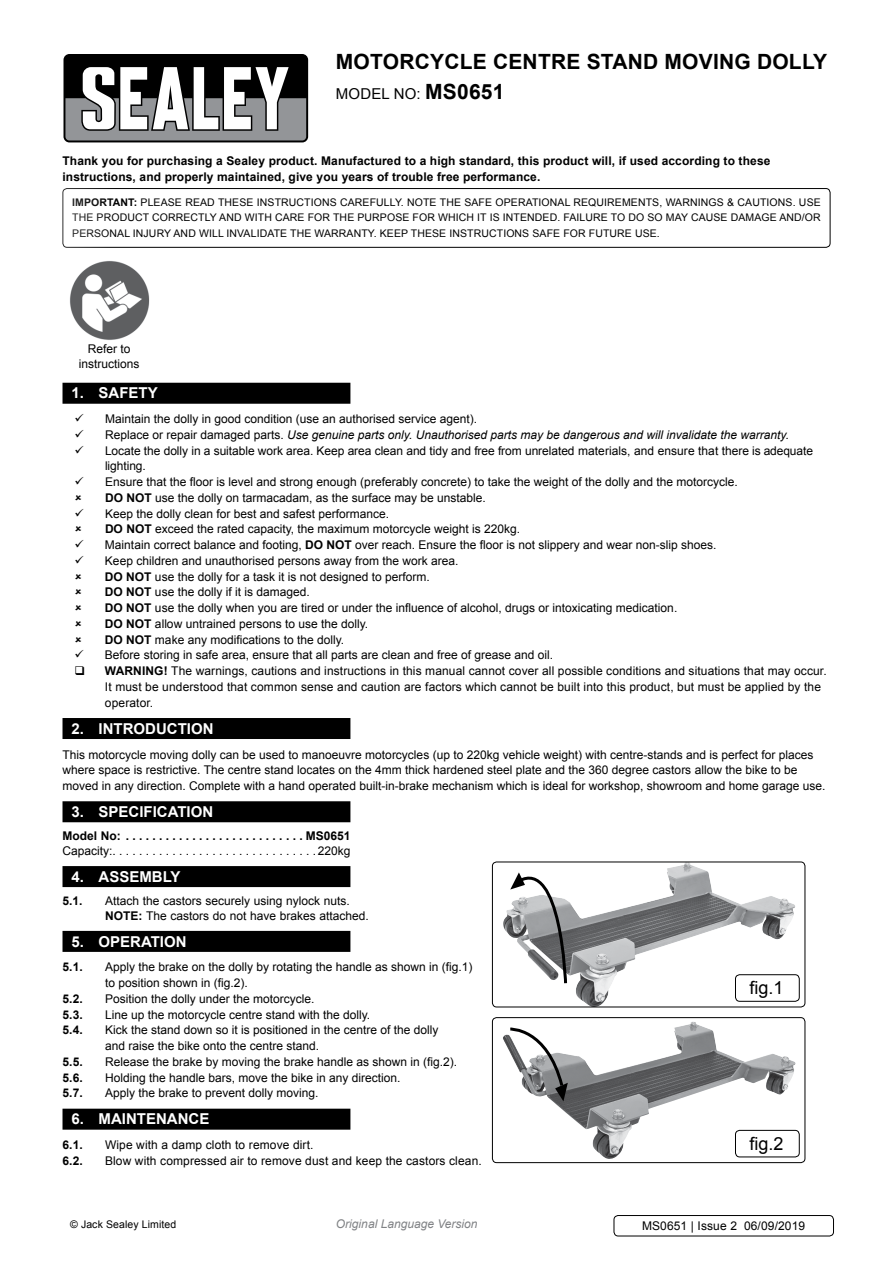
<style>
.page{position:relative;width:893px;height:1263px;background:#fff}
.page>*{position:absolute;margin:0;border:0;box-sizing:border-box;transform-origin:0 0}
.t1{font:700 21px "Arial";letter-spacing:.01em;color:#000}
.t2{font:18px "Arial";color:#000}
.t3{font:700 15px "Arial";color:#fff}
.t4{font:15px "Arial";letter-spacing:.01em;color:#000}
.t5{font:12px/15.8px "Arial";color:#000}
.t6{font:700 12px/15.8px "Arial";letter-spacing:.01em;color:#000}
.t7{font:italic 12px "Arial";color:#808285}
.t8{font:10.5px/15.8px "Arial";letter-spacing:.01em;color:#000;text-align:justify}
.s1{font-weight:700;font-size:21px}
.s2{font-weight:700}
.s3{font-style:italic}
</style>
<div class="page">
<div style="left:63px;top:54px;width:245px;height:88px;background:#000;border-radius:6px"></div>
<svg style="left:65px;top:67px;width:241px;height:73px"></svg>
<div style="left:63px;top:188px;width:767px;height:60px;border:1px solid #000;border-radius:4px"></div>
<div style="left:63px;top:383px;width:287px;height:21px;background:#000"></div>
<div style="left:63px;top:718px;width:287px;height:21px;background:#000"></div>
<div style="left:63px;top:801px;width:287px;height:21px;background:#000"></div>
<div style="left:63px;top:866px;width:287px;height:21px;background:#000"></div>
<div style="left:63px;top:931px;width:287px;height:21px;background:#000"></div>
<div style="left:63px;top:1109px;width:287px;height:21px;background:#000"></div>
<div style="left:614px;top:1215px;width:220px;height:21px;border:1px solid #000;border-radius:4px"></div>
<img style="left:70px;top:261px;width:80px;height:79px">
<img style="left:503px;top:863px;width:183px;height:117px">
<div style="left:492px;top:861px;width:313px;height:146px;border:1px solid #000;border-radius:4px"></div>
<svg style="left:510px;top:861px;width:59px;height:123px"></svg>
<img style="left:503px;top:1022px;width:189px;height:107px">
<div style="left:492px;top:1017px;width:313px;height:146px;border:1px solid #000;border-radius:4px"></div>
<svg style="left:507px;top:1026px;width:61px;height:75px"></svg>
<div style="left:735px;top:974px;width:65px;height:28px;border:1px solid #000;border-radius:4px"></div>
<div style="left:735px;top:1130px;width:65px;height:27px;border:1px solid #000;border-radius:4px"></div>
<h1 class="t1" style="left:336px;top:48px;width:493px">Motorcycle Centre Stand Moving Dolly</h1>
<p class="t4" style="left:336px;top:84px;width:170px">model no: <span class="s1">MS0651</span></p>
<p class="t6" style="left:63px;top:153px;width:709px">Thank you for purchasing a Sealey product. Manufactured to a high standard, this product will, if used according to these instructions, and properly maintained, give you years of trouble free performance.</p>
<p class="t8" style="left:72px;top:194px;width:750px"><span class="s2">IMPORTANT:</span> PLEASE READ THESE INSTRUCTIONS CAREFULLY. NOTE THE SAFE OPERATIONAL REQUIREMENTS, WARNINGS &amp; CAUTIONS. USE THE PRODUCT CORRECTLY AND WITH CARE FOR THE PURPOSE FOR WHICH IT IS INTENDED. FAILURE TO DO SO MAY CAUSE DAMAGE AND/OR PERSONAL INJURY AND WILL INVALIDATE THE WARRANTY. KEEP THESE INSTRUCTIONS SAFE FOR FUTURE USE.</p>
<p class="t5" style="left:79px;top:342px;width:62px;line-height:14.4px;text-align:center">Refer to instructions</p>
<p class="t3" style="left:72px;top:383px;width:88px">1. Safety</p>
<p class="t5" style="left:105px;top:411px;width:710px">Maintain the dolly in good condition (use an authorised service agent).<br>Replace or repair damaged parts. <span class="s3">Use genuine parts only. Unauthorised parts may be dangerous and will invalidate the warranty.<br></span>Locate the dolly in a suitable work area. Keep area clean and tidy and free from unrelated materials, and ensure that there is adequate lighting.<br>Ensure that the floor is level and strong enough (preferably concrete) to take the weight of the dolly and the motorcycle.</p>
<p class="t6" style="left:105px;top:490px;width:31px">DO NOT</p>
<p class="t5" style="left:105px;top:490px;width:382px;text-indent:50px">use the dolly on tarmacadam, as the surface may be unstable.<br>Keep the dolly clean for best and safest performance.</p>
<p class="t6" style="left:105px;top:522px;width:31px">DO NOT</p>
<p class="t5" style="left:101px;top:521px;width:420px;text-indent:54px">exceed the rated capacity, the maximum motorcycle weight is 220kg.<br>Maintain correct balance and footing, <span class="s2">DO NOT</span></p>
<p class="t5" style="left:105px;top:537px;width:613px;text-indent:250px">over reach. Ensure the floor is not slippery and wear non-slip shoes.<br>Keep children and unauthorised persons away from the work area.</p>
<p class="t6" style="left:101px;top:569px;width:8px">DONOT</p>
<p class="t5" style="left:155px;top:569px;width:276px">use the dolly for a task it is not designed to perform.</p>
<p class="t6" style="left:105px;top:585px;width:31px">DO NOT</p>
<p class="t5" style="left:155px;top:584px;width:156px">use the dolly if it is damaged.</p>
<p class="t6" style="left:101px;top:600px;width:8px">DONOT</p>
<p class="t5" style="left:155px;top:600px;width:524px">use the dolly when you are tired or under the influence of alcohol, drugs or intoxicating medication.</p>
<p class="t6" style="left:105px;top:616px;width:31px">DO NOT</p>
<p class="t5" style="left:155px;top:616px;width:215px">allow untrained persons to use the dolly.</p>
<p class="t6" style="left:105px;top:632px;width:31px">DO NOT</p>
<p class="t5" style="left:105px;top:632px;width:450px;text-indent:50px">make any modifications to the dolly.<br>Before storing in safe area, ensure that all parts are clean and free of grease and oil.</p>
<p class="t6" style="left:105px;top:663px;width:20px">WARNING</p>
<p class="t5" style="left:105px;top:663px;width:723px;text-indent:59px"><span class="s2">!</span> The warnings, cautions and instructions in this manual cannot cover all possible conditions and situations that may occur.<br>It must be understood that common sense and caution are factors which cannot be built into this product, but must be applied by the operator.</p>
<p class="t3" style="left:72px;top:718px;width:143px">2. Introduction</p>
<p class="t5" style="left:63px;top:746px;width:764px">This motorcycle moving dolly can be used to manoeuvre motorcycles (up to 220kg vehicle weight) with centre-stands and is perfect for places where space is restrictive. The centre stand locates on the 4mm thick hardened steel plate and the 360 degree castors allow the bike to be moved in any direction. Complete with a hand operated built-in-brake mechanism which is ideal for workshop, showroom and home garage use.</p>
<p class="t3" style="left:72px;top:802px;width:143px">3. Specification</p>
<p class="t6" style="left:63px;top:829px;width:63px">Model No: ............................</p>
<p class="t6" style="left:306px;top:829px;width:46px">MS0651</p>
<p class="t5" style="left:63px;top:843px;width:55px">Capacity: ..............................</p>
<p class="t5" style="left:318px;top:843px;width:34px">220kg</p>
<p class="t3" style="left:72px;top:866px;width:110px">4. assembly</p>
<p class="t6" style="left:63px;top:893px;width:22px">5.1.</p>
<p class="t5" style="left:105px;top:893px;width:246px">Attach the castors securely using nylock nuts.</p>
<p class="t6" style="left:63px;top:908px;width:17px">NOTE</p>
<p class="t5" style="left:138px;top:908px;width:232px"><span class="s2">:</span> The castors do not have brakes attached.</p>
<p class="t3" style="left:72px;top:931px;width:117px">5. Operation</p>
<p class="t6" style="left:63px;top:960px;width:22px">5.1.</p>
<p class="t5" style="left:105px;top:959px;width:369px">Apply the brake on the dolly by rotating the handle as shown in (fig.1) to position shown in (fig.2).</p>
<p class="t6" style="left:63px;top:991px;width:22px">5.2.</p>
<p class="t5" style="left:105px;top:991px;width:211px">Position the dolly under the motorcycle.</p>
<p class="t6" style="left:63px;top:1007px;width:22px">5.3.</p>
<p class="t5" style="left:105px;top:1007px;width:267px">Line up the motorcycle centre stand with the dolly.</p>
<p class="t6" style="left:63px;top:1023px;width:22px">5.4.</p>
<p class="t5" style="left:105px;top:1022px;width:335px">Kick the stand down so it is positioned in the centre of the dolly and raise the bike onto the centre stand.</p>
<p class="t6" style="left:63px;top:1054px;width:22px">5.5.</p>
<p class="t5" style="left:105px;top:1054px;width:354px">Release the brake by moving the brake handle as shown in (fig.2).</p>
<p class="t6" style="left:63px;top:1070px;width:22px">5.6.</p>
<p class="t5" style="left:105px;top:1070px;width:297px">Holding the handle bars, move the bike in any direction.</p>
<p class="t6" style="left:63px;top:1086px;width:22px">5.7.</p>
<p class="t5" style="left:105px;top:1085px;width:215px">Apply the brake to prevent dolly moving.</p>
<p class="t3" style="left:72px;top:1109px;width:139px">6. Maintenance</p>
<p class="t6" style="left:63px;top:1137px;width:22px">6.1.</p>
<p class="t5" style="left:105px;top:1137px;width:210px">Wipe with a damp cloth to remove dirt.</p>
<p class="t6" style="left:63px;top:1153px;width:22px">6.2.</p>
<p class="t5" style="left:105px;top:1153px;width:378px">Blow with compressed air to remove dust and keep the castors clean.</p>
<h2 class="t2" style="left:750px;top:976px;width:36px">fig.1</h2>
<h2 class="t2" style="left:750px;top:1132px;width:36px">fig.2</h2>
<p class="t8" style="left:70px;top:1217px;width:108px">© Jack Sealey Limited</p>
<p class="t7" style="left:336px;top:1216px;width:143px">Original Language Version</p>
<p class="t5" style="left:642px;top:1218px;width:165px">MS0651 | Issue 2 06/09/2019</p>
</div>
